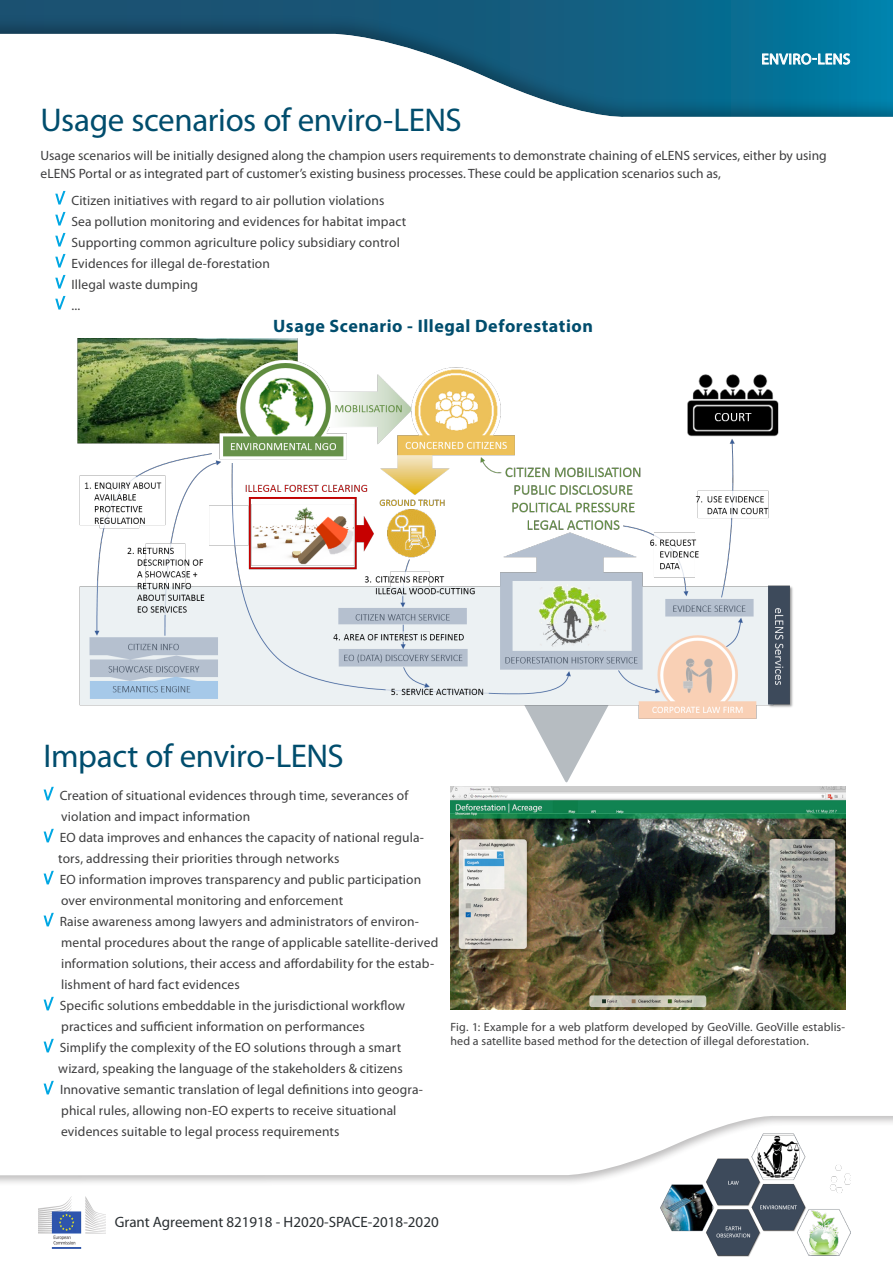
<style>
.page{position:relative;width:893px;height:1263px;background:#fff}
.page>*{position:absolute;margin:0;border:0;box-sizing:border-box;transform-origin:0 0}
.t1{font:33px "Myriad Pro";letter-spacing:-.015em;color:#004d6d}
.t2{font:700 18px "Myriad Pro";letter-spacing:.03em;color:#004d6d}
.t3{font:15px "Myriad Pro";color:#2a2f32}
.t4{font:15px "Myriad Pro";letter-spacing:.03em;color:#fff}
.t5{font:13.5px/18px "Myriad Pro";letter-spacing:.005em;color:#3e3e3f}
.t6{font:12px/14.4px "Myriad Pro";letter-spacing:.015em;color:#3e3e3f}
</style>
<div class="page">
<svg style="left:533px;top:721px;width:67px;height:62px"></svg>
<div style="left:0;top:0;width:893px;height:119px;background:#231f20;opacity:.3"></div>
<svg style="left:762px;top:53px;width:88px;height:15px"></svg>
<div style="left:0;top:1113px;width:893px;height:150px;background:#231f20;opacity:.3"></div>
<img style="left:77px;top:338px;width:716px;height:383px">
<svg style="left:55px;top:191px;width:11px;height:14px"></svg>
<svg style="left:55px;top:212px;width:11px;height:14px"></svg>
<svg style="left:55px;top:233px;width:11px;height:14px"></svg>
<svg style="left:55px;top:254px;width:11px;height:14px"></svg>
<svg style="left:55px;top:275px;width:11px;height:14px"></svg>
<svg style="left:55px;top:296px;width:11px;height:14px"></svg>
<svg style="left:43px;top:108px;width:81px;height:11px"></svg>
<svg style="left:132px;top:109px;width:123px;height:10px"></svg>
<svg style="left:264px;top:107px;width:28px;height:12px"></svg>
<svg style="left:299px;top:108px;width:162px;height:11px"></svg>
<img style="left:450px;top:787px;width:395px;height:223px">
<svg style="left:44px;top:787px;width:10px;height:13px"></svg>
<svg style="left:44px;top:829px;width:10px;height:13px"></svg>
<svg style="left:44px;top:870px;width:10px;height:15px"></svg>
<svg style="left:44px;top:913px;width:10px;height:13px"></svg>
<svg style="left:44px;top:997px;width:10px;height:13px"></svg>
<svg style="left:44px;top:1039px;width:10px;height:13px"></svg>
<svg style="left:44px;top:1080px;width:10px;height:15px"></svg>
<svg style="left:62px;top:1113px;width:334px;height:5px"></svg>
<svg style="left:61px;top:1126px;width:278px;height:13px"></svg>
<img style="left:39px;top:1197px;width:67px;height:51px">
<img style="left:660px;top:1131px;width:190px;height:126px">
<p class="t4" style="left:761px;top:51px;width:90px">ENVIRO-LENS</p>
<p class="t1" style="left:41px;top:102px;width:423px">Usage scenarios of enviro-LENS</p>
<p class="t5" style="left:41px;top:146px;width:788px">Usage scenarios will be initially designed along the champion users requirements to demonstrate chaining of eLENS services, either by using eLENS Portal or as integrated part of customer’s existing business processes. These could be application scenarios such as,</p>
<p class="t5" style="left:71px;top:191px;width:314px">Citizen initiatives with regard to air pollution violations</p>
<p class="t5" style="left:71px;top:212px;width:336px">Sea pollution monitoring and evidences for habitat impact</p>
<p class="t5" style="left:71px;top:233px;width:330px">Supporting common agriculture policy subsidiary control</p>
<p class="t5" style="left:71px;top:254px;width:200px">Evidences for illegal de-forestation</p>
<p class="t5" style="left:71px;top:275px;width:128px">Illegal waste dumping</p>
<p class="t5" style="left:71px;top:296px;width:10px">...</p>
<p class="t2" style="left:273px;top:314px;width:321px">Usage Scenario - Illegal Deforestation</p>
<p class="t1" style="left:44px;top:738px;width:302px">Impact of enviro-LENS</p>
<p class="t5" style="left:60px;top:787px;width:350px">Creation of situational evidences through time, severances of</p>
<p class="t5" style="left:61px;top:808px;width:191px">violation and impact information</p>
<p class="t5" style="left:60px;top:829px;width:366px">EO data improves and enhances the capacity of national regula-</p>
<p class="t5" style="left:58px;top:850px;width:283px">tors, addressing their priorities through networks</p>
<p class="t5" style="left:60px;top:871px;width:363px">EO information improves transparency and public participation</p>
<p class="t5" style="left:61px;top:892px;width:283px">over environmental monitoring and enforcement</p>
<p class="t5" style="left:60px;top:913px;width:361px">Raise awareness among lawyers and administrators of environ-</p>
<p class="t5" style="left:61px;top:934px;width:379px">mental procedures about the range of applicable satellite-derived</p>
<p class="t5" style="left:61px;top:955px;width:374px">information solutions, their access and affordability for the estab-</p>
<p class="t5" style="left:61px;top:976px;width:180px">lishment of hard fact evidences</p>
<p class="t5" style="left:60px;top:997px;width:347px">Specific solutions embeddable in the jurisdictional workflow</p>
<p class="t5" style="left:61px;top:1018px;width:305px">practices and sufficient information on performances</p>
<p class="t5" style="left:60px;top:1039px;width:343px">Simplify the complexity of the EO solutions through a smart</p>
<p class="t5" style="left:58px;top:1060px;width:346px">wizard, speaking the language of the stakeholders &amp; citizens</p>
<p class="t5" style="left:60px;top:1081px;width:364px">Innovative semantic translation of legal definitions into geogra-</p>
<p class="t5" style="left:61px;top:1102px;width:337px">phical rules, allowing non-EO experts to receive situational</p>
<p class="t5" style="left:61px;top:1123px;width:280px">evidences suitable to legal process requirements</p>
<p class="t6" style="left:450px;top:1020px;width:396px">Fig. 1: Example for a web platform developed by GeoVille. GeoVille establis&shy;hed a satellite based method for the detection of illegal deforestation.</p>
<p class="t3" style="left:115px;top:1213px;width:325px">Grant Agreement 821918 - H2020-SPACE-2018-2020</p>
</div>
